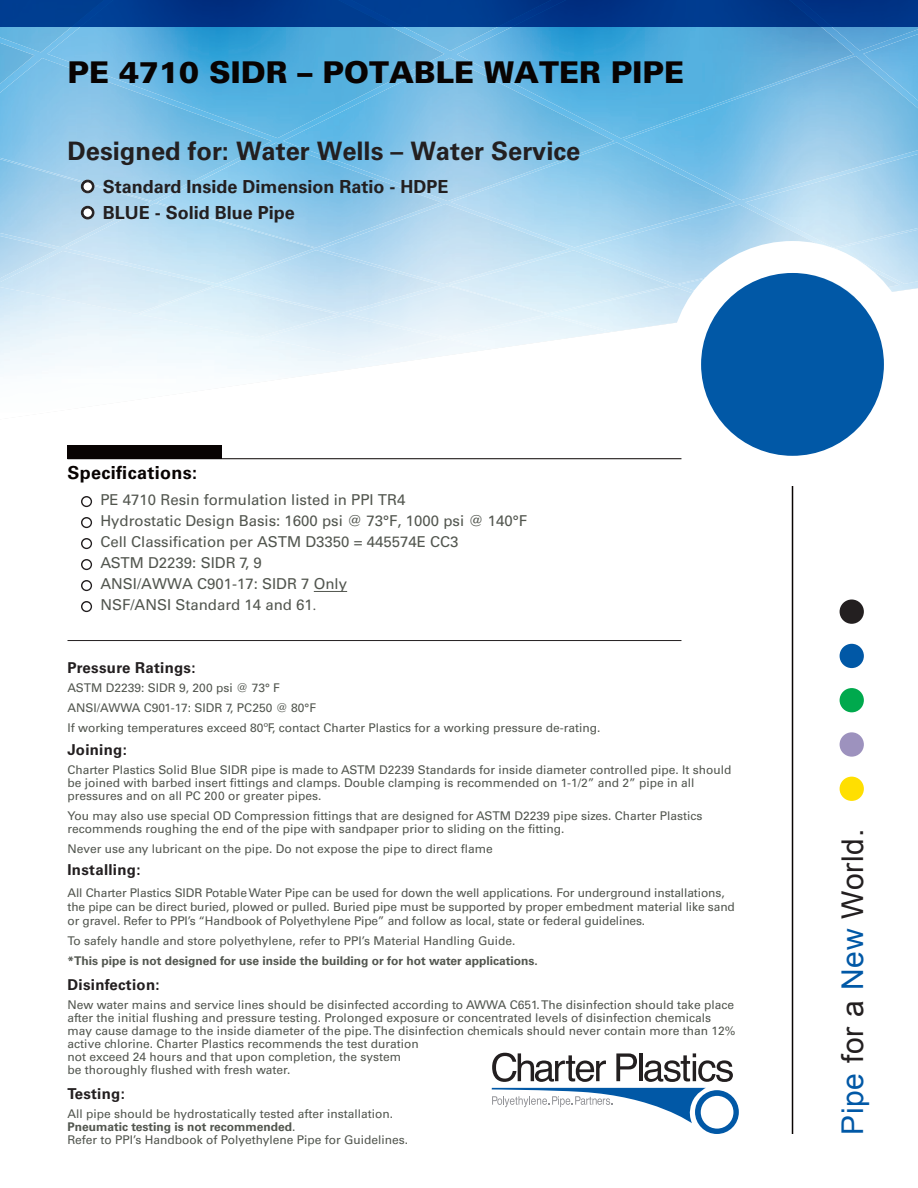
<style>
.page{position:relative;width:918px;height:1188px;background:#fff}
.page>*{position:absolute;margin:0;border:0;box-sizing:border-box;transform-origin:0 0}
.t1{font:900 30px "Univers LT Std";color:#080302}
.t2{font:30px "Arial";letter-spacing:.025em;color:#231f20}
.Heading_1{font:700 25.5px "Univers LT Std";color:#231f20}
.t3{font:700 18px "Univers LT Std";color:#231f20}
.t4{font:700 18px "Univers LT Std";letter-spacing:.02em;color:#080302}
.t5{font:15px/21px "Univers LT Std";color:#52564f}
.Heading_2{font:700 15px "Univers LT Std";letter-spacing:.02em;color:#231f20}
.Body_Text{font:12px/12.9px "Univers LT Std";color:#52564f}
.t6{font:700 12px "Univers LT Std";color:#52564f}
.s1{font-family:"Minion Pro"}
.s2{font-weight:700}
.s3{color:#0158a6}
</style>
<div class="page">
<img style="left:0;top:51px;width:918px;height:325px">
<img style="left:0;top:52px;width:34px;height:6px">
<img style="left:863px;top:51px;width:55px;height:5px">
<img style="left:0;top:58px;width:272px;height:143px">
<img style="left:157px;top:143px;width:284px;height:105px">
<img style="left:321px;top:204px;width:248px;height:80px">
<img style="left:854px;top:27px;width:64px;height:24px">
<img style="left:65px;top:203px;width:249px;height:81px">
<img style="left:444px;top:27px;width:13px;height:24px">
<img style="left:450px;top:142px;width:285px;height:105px">
<img style="left:47px;top:27px;width:397px;height:111px">
<img style="left:0;top:27px;width:120px;height:25px">
<img style="left:219px;top:250px;width:221px;height:63px">
<img style="left:0;top:155px;width:150px;height:92px">
<img style="left:745px;top:200px;width:173px;height:41px">
<img style="left:449px;top:250px;width:221px;height:63px">
<img style="left:551px;top:286px;width:119px;height:46px">
<img style="left:836px;top:227px;width:82px;height:57px">
<img style="left:579px;top:204px;width:249px;height:80px">
<img style="left:348px;top:286px;width:199px;height:51px">
<img style="left:283px;top:58px;width:331px;height:143px">
<img style="left:139px;top:286px;width:199px;height:51px">
<img style="left:0;top:233px;width:58px;height:18px">
<img style="left:361px;top:339px;width:130px;height:24px">
<img style="left:261px;top:315px;width:181px;height:42px">
<img style="left:0;top:251px;width:214px;height:63px">
<img style="left:457px;top:27px;width:397px;height:111px">
<img style="left:623px;top:56px;width:295px;height:144px">
<img style="left:450px;top:316px;width:158px;height:33px">
<div style="left:0;top:0;width:918px;height:27px;background:#00388b"></div>
<hr style="left:792px;top:486px;width:1px;height:648px;background:#080302">
<div style="left:840px;top:732px;width:24px;height:25px;background:#9d92be;border-radius:50%"></div>
<div style="left:840px;top:777px;width:24px;height:24px;background:#ffdf01;border-radius:50%"></div>
<svg style="left:492px;top:1053px;width:114px;height:29px"></svg>
<svg style="left:616px;top:1053px;width:21px;height:28px"></svg>
<hr style="left:639px;top:1053px;width:3px;height:28px;background:#231f20">
<svg style="left:644px;top:1053px;width:89px;height:29px"></svg>
<svg style="left:492px;top:1088px;width:247px;height:46px"></svg>
<div style="left:840px;top:600px;width:24px;height:24px;background:#231f20;border-radius:50%"></div>
<div style="left:840px;top:644px;width:24px;height:24px;background:#0158a6;border-radius:50%"></div>
<div style="left:840px;top:688px;width:24px;height:24px;background:#00a94d;border-radius:50%"></div>
<svg style="left:670px;top:241px;width:245px;height:219px"></svg>
<div style="left:701px;top:273px;width:183px;height:183px;background:#0158a6;border-radius:50%"></div>
<svg style="left:81px;top:179px;width:14px;height:15px"></svg>
<svg style="left:81px;top:206px;width:14px;height:14px"></svg>
<hr style="left:68px;top:458px;width:613px;height:1px;background:#080302">
<hr style="left:68px;top:640px;width:613px;height:1px;background:#231f20">
<svg style="left:81px;top:496px;width:11px;height:11px"></svg>
<svg style="left:81px;top:517px;width:11px;height:11px"></svg>
<svg style="left:81px;top:538px;width:11px;height:11px"></svg>
<svg style="left:81px;top:559px;width:11px;height:11px"></svg>
<svg style="left:81px;top:580px;width:11px;height:11px"></svg>
<svg style="left:81px;top:601px;width:11px;height:11px"></svg>
<div style="left:68px;top:446px;width:154px;height:13px;background:#080302"></div>
<hr style="left:314px;top:591px;width:33px;height:1px;background:#52564f">
<p class="t1" style="left:68px;top:53px;width:618px">PE 4710 SIDR – POTABLE WATER PIPE</p>
<p class="Heading_1" style="left:68px;top:136px;width:515px">Designed for: Water Wells – Water Service</p>
<p class="t3" style="left:103px;top:176px;width:347px">Standard Inside Dimension Ratio - HDPE</p>
<p class="t3" style="left:103px;top:202px;width:194px">BLUE - Solid Blue Pipe</p>
<p class="t4" style="left:68px;top:462px;width:131px">Specifications:</p>
<p class="t5" style="left:100px;top:489px;width:428px">PE 4710 Resin formulation listed in PPI TR4<br>Hydrostatic Design Basis: 1600 psi @ 73°F, 1000 psi @ 140°F Cell Classification per ASTM D3350 = 445574E CC3<br>ASTM D2239: SIDR 7, 9<br>ANSI/AWWA C901-17: SIDR 7 Only<br>NSF/ANSI Standard 14 and 61<span class="s1">.</span></p>
<p class="Heading_2" style="left:68px;top:658px;width:130px">Pressure Ratings:</p>
<p class="Body_Text" style="left:68px;top:682px;width:214px">ASTM D2239: SIDR 9, 200 psi @ 73° F</p>
<p class="Body_Text" style="left:68px;top:701px;width:250px">ANSI/AWWA C901-17: SIDR 7, PC250 @ 80°F</p>
<p class="Body_Text" style="left:68px;top:721px;width:535px">If working temperatures exceed 80ºF, contact Charter Plastics for a working pressure de-rating.</p>
<p class="Heading_2" style="left:68px;top:741px;width:61px">Joining:</p>
<p class="Body_Text" style="left:68px;top:764px;width:665px">Charter Plastics Solid Blue SIDR pipe is made to ASTM D2239 Standards for inside diameter controlled pipe. It should be joined with barbed insert fittings and clamps. Double clamping is recommended on 1-1/2” and 2” pipe in all pressures and on all PC 200 or greater pipes.</p>
<p class="Body_Text" style="left:68px;top:809px;width:637px">You may also use special OD Compression fittings that are designed for ASTM D2239 pipe sizes. Charter Plastics recommends roughing the end of the pipe with sandpaper prior to sliding on the fitting.</p>
<p class="Body_Text" style="left:68px;top:842px;width:427px">Never use any lubricant on the pipe. Do not expose the pipe to direct flame</p>
<p class="Heading_2" style="left:68px;top:861px;width:75px">Installing:</p>
<p class="Body_Text" style="left:68px;top:885px;width:669px;line-height:14.4px">All Charter Plastics SIDR Potable Water Pipe can be used for down the well applications. For underground installations, the pipe can be direct buried, plowed or pulled. Buried pipe must be supported by proper embedment material like sand or gravel. Refer to PPI’s “Handbook of Polyethylene Pipe” and follow as local, state or federal guidelines.</p>
<p class="Body_Text" style="left:68px;top:934px;width:449px">To safely handle and store polyethylene, refer to PPI’s Material Handling Guide.</p>
<p class="t6" style="left:68px;top:954px;width:472px">*This pipe is not designed for use inside the building or for hot water applications.</p>
<p class="Heading_2" style="left:68px;top:976px;width:94px">Disinfection:</p>
<p class="Body_Text" style="left:68px;top:999px;width:669px">New water mains and service lines should be disinfected according to AWWA C651. The disinfection should take place after the initial flushing and pressure testing. Prolonged exposure or concentrated levels of disinfection chemicals may cause damage to the inside diameter of the pipe. The disinfection chemicals should never contain more than 12% active chlorine. Charter Plastics recommends the test duration<br>not exceed 24 hours and that upon completion, the system<br>be thoroughly flushed with fresh water.</p>
<p class="Heading_2" style="left:68px;top:1085px;width:59px">Testing:</p>
<p class="Body_Text" style="left:68px;top:1108px;width:342px">All pipe should be hydrostatically tested after installation.<br><span class="s2">Pneumatic testing is not recommended</span>.<br>Refer to PPI’s Handbook of Polyethylene Pipe for Guidelines.</p>
<h1 class="t2" style="left:833px;top:1135px;width:308px;rotate:-90deg"><span class="s3">Pipe</span> for a <span class="s3">New</span> World.</h1>
</div>
